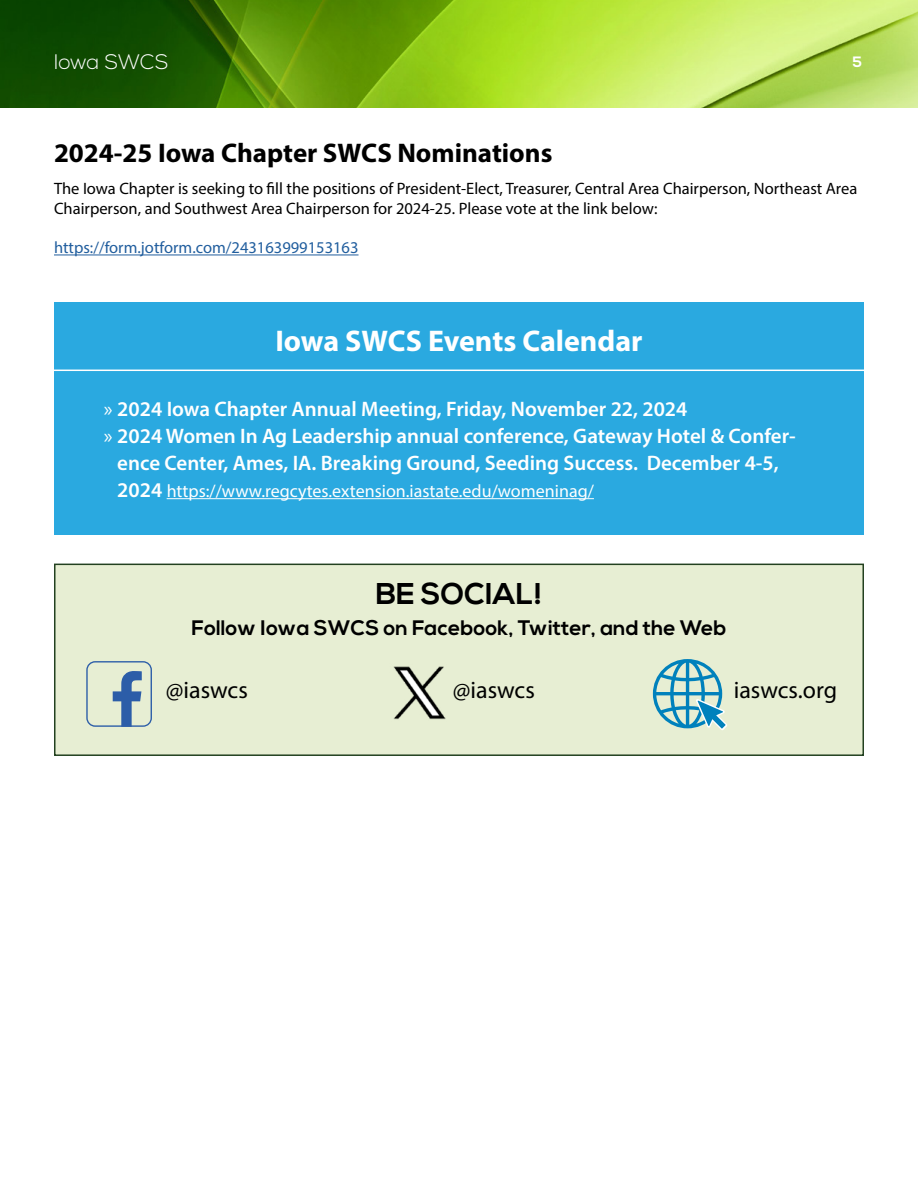
<style>
.page{position:relative;width:918px;height:1188px;background:#fff}
.page>*{position:absolute;margin:0;border:0;box-sizing:border-box;transform-origin:0 0}
.t1{font:700 30px "Myriad Pro";color:#fff}
.t2{font:700 30px "Nexa";color:#000}
.t3{font:700 27px "Myriad Pro";color:#000}
.t4{font:24px "Myriad Pro";color:#000}
.t5{font:600 21px "Myriad Pro";color:#fff}
.t6{font:700 21px "Nexa";color:#000}
.t7{font:300 21px "Nexa";color:#fff}
.t8{font:18px "Myriad Pro";color:#fff}
.t9{font:16.5px/19.8px "Myriad Pro";color:#000}
.t10{font:16.5px "Myriad Pro";color:#215e9e}
.t11{font:700 15px "Nexa";color:#fff}
.s1{font-weight:400}
.s2{font-weight:600;font-size:21px}
</style>
<div class="page">
<img style="left:0;top:0;width:918px;height:108px">
<div style="left:54px;top:302px;width:810px;height:233px;background:#2aa9e0"></div>
<hr style="left:167px;top:498px;width:427px;height:1px;background:#fff">
<hr style="left:42px;top:370px;width:834px;height:1px;background:#fff">
<div style="left:54px;top:564px;width:810px;height:192px;background:#e7eed3;border:2px solid #234120"></div>
<img style="left:393px;top:666px;width:53px;height:54px">
<svg style="left:86px;top:661px;width:66px;height:66px"></svg>
<svg style="left:653px;top:659px;width:74px;height:71px"></svg>
<hr style="left:54px;top:255px;width:305px;height:1px;background:#215e9e">
<p class="t7" style="left:54px;top:49px;width:116px">Iowa SWCS</p>
<p class="t11" style="left:853px;top:53px;width:11px">5</p>
<h2 class="t3" style="left:54px;top:135px;width:500px">2024-25 Iowa Chapter SWCS Nominations</h2>
<p class="t9" style="left:54px;top:178px;width:805px">The Iowa Chapter is seeking to fill the positions of President-Elect, Treasurer, Central Area Chairperson, Northeast Area<br>Chairperson, and Southwest Area Chairperson for 2024-25. Please vote at the link below:</p>
<p class="t10" style="left:54px;top:238px;width:306px">https://form.jotform.com/243163999153163</p>
<h1 class="t1" style="left:275px;top:321px;width:369px">Iowa SWCS Events Calendar</h1>
<p class="t5" style="left:104px;top:395px;width:585px"><span class="s1">»</span> 2024 Iowa Chapter Annual Meeting, Friday, November 22, 2024</p>
<p class="t5" style="left:104px;top:422px;width:693px"><span class="s1">»</span> 2024 Women In Ag Leadership annual conference, Gateway Hotel &amp; Confer-</p>
<p class="t5" style="left:117px;top:449px;width:663px">ence Center, Ames, IA. Breaking Ground, Seeding Success. December 4-5,</p>
<p class="t8" style="left:117px;top:480px;width:478px"><span class="s2">2024</span> https://www.regcytes.extension.iastate.edu/womeninag/</p>
<h1 class="t2" style="left:376px;top:576px;width:168px">BE SOCIAL!</h1>
<p class="t6" style="left:192px;top:616px;width:536px">Follow Iowa SWCS on Facebook, Twitter, and the Web</p>
<h3 class="t4" style="left:166px;top:675px;width:84px">@iaswcs</h3>
<h3 class="t4" style="left:453px;top:675px;width:84px">@iaswcs</h3>
<h3 class="t4" style="left:734px;top:675px;width:105px">iaswcs.org</h3>
</div>
